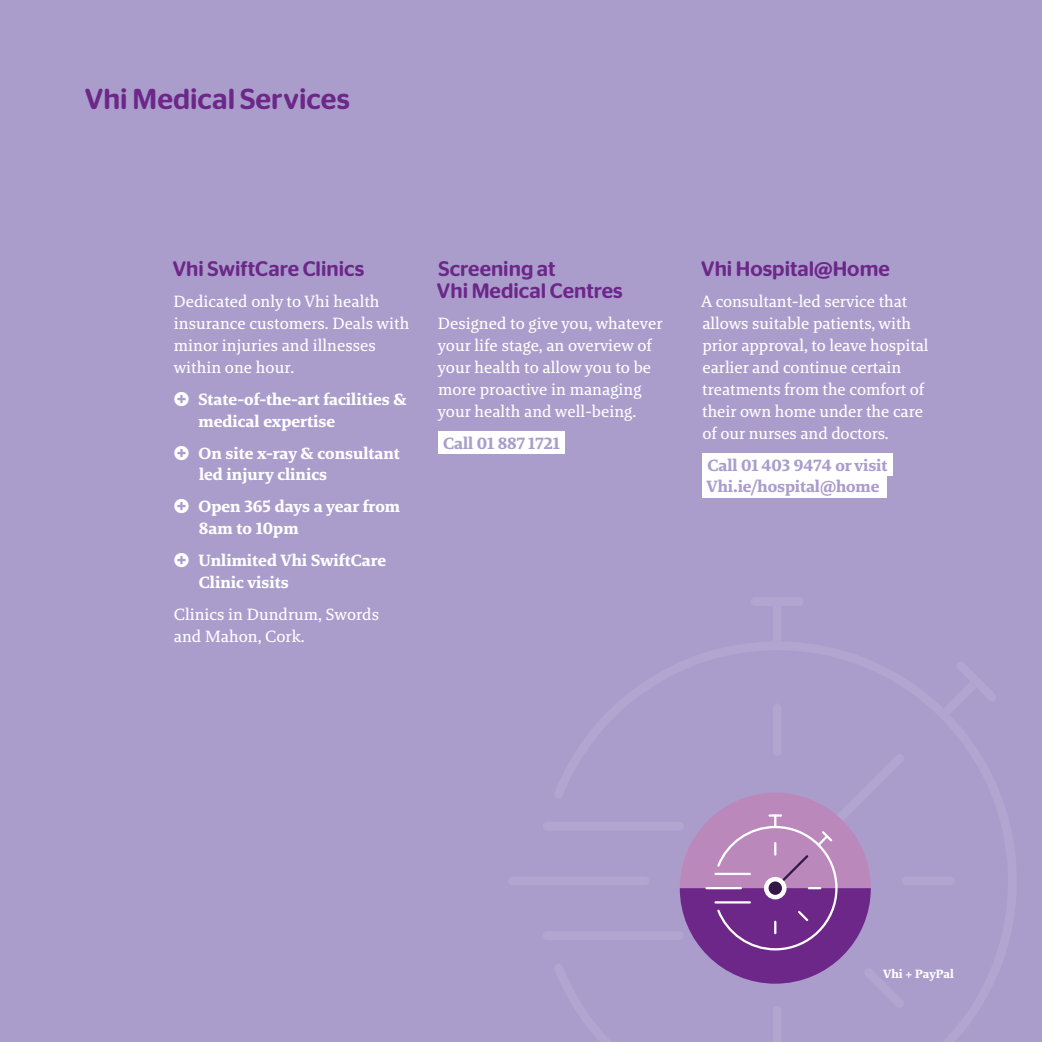
<style>
.page{position:relative;width:1042px;height:1042px;background:#aa9dcc}
.page>*{position:absolute;margin:0;border:0;box-sizing:border-box;transform-origin:0 0}
.t1{font:500 28.88px "Stag Sans Round";color:#6c2789}
.t2{font:500 21px/21.9px "Stag Sans Round";color:#6c2789}
.t3{font:16.62px/21.9px "Brando Text LF";letter-spacing:-.005em;color:#fff}
.t4{font:16.62px/21.9px "Brando Bold LF";color:#fff}
.t5{font:16.62px/21.9px "Brando Bold LF";letter-spacing:-.005em;color:#aa9dcc}
.t6{font:12.25px "Brando Bold LF";color:#fff}
</style>
<div class="page">
<div style="left:438px;top:431px;width:126px;height:23px;background:#fff"></div>
<div style="left:508px;top:876px;width:141px;height:9px;background:#b2a6d0;border-radius:4px"></div>
<div style="left:543px;top:822px;width:141px;height:8px;background:#b2a6d0;border-radius:4px"></div>
<div style="left:543px;top:931px;width:141px;height:9px;background:#b2a6d0;border-radius:4px"></div>
<div style="left:751px;top:597px;width:52px;height:9px;background:#b2a6d0;border-radius:4px"></div>
<svg style="left:680px;top:793px;width:191px;height:191px"></svg>
<div style="left:702px;top:453px;width:190px;height:23px;background:#fff"></div>
<div style="left:702px;top:475px;width:184px;height:23px;background:#fff"></div>
<h1 class="t1" style="left:84px;top:82px;width:267px">Vhi Medical Services</h1>
<p class="t2" style="left:172px;top:257px;width:194px">Vhi SwiftCare Clinics</p>
<p class="t3" style="left:174px;top:290px;width:237px">Dedicated only to Vhi health insurance customers. Deals with minor injuries and illnesses within one hour.</p>
<p class="t4" style="left:198px;top:388px;width:210px">State-of-the-art facilities &amp; medical expertise</p>
<p class="t4" style="left:198px;top:442px;width:203px">On site x-ray &amp; consultant led injury clinics</p>
<p class="t4" style="left:198px;top:495px;width:203px">Open 365 days a year from<br>8am to 10pm</p>
<p class="t4" style="left:198px;top:549px;width:189px">Unlimited Vhi SwiftCare<br>Clinic visits</p>
<p class="t3" style="left:174px;top:603px;width:207px">Clinics in Dundrum, Swords and Mahon, Cork.</p>
<p class="t2" style="left:436px;top:257px;width:188px">Screening at<br>Vhi Medical Centres</p>
<p class="t3" style="left:438px;top:312px;width:226px">Designed to give you, whatever your life stage, an overview of your health to allow you to be more proactive in managing your health and well-being.</p>
<p class="t5" style="left:443px;top:432px;width:118px">Call 01 887 1721</p>
<p class="t2" style="left:701px;top:257px;width:190px">Vhi Hospital@Home</p>
<p class="t3" style="left:701px;top:290px;width:229px">A consultant-led service that allows suitable patients, with prior approval, to leave hospital earlier and continue certain treatments from the comfort of their own home under the care of our nurses and doctors.</p>
<p class="t5" style="left:706px;top:454px;width:182px">Call 01 403 9474 or visit<br>Vhi.ie/hospital@home</p>
<p class="t6" style="left:883px;top:965px;width:72px">Vhi + PayPal</p>
</div>
